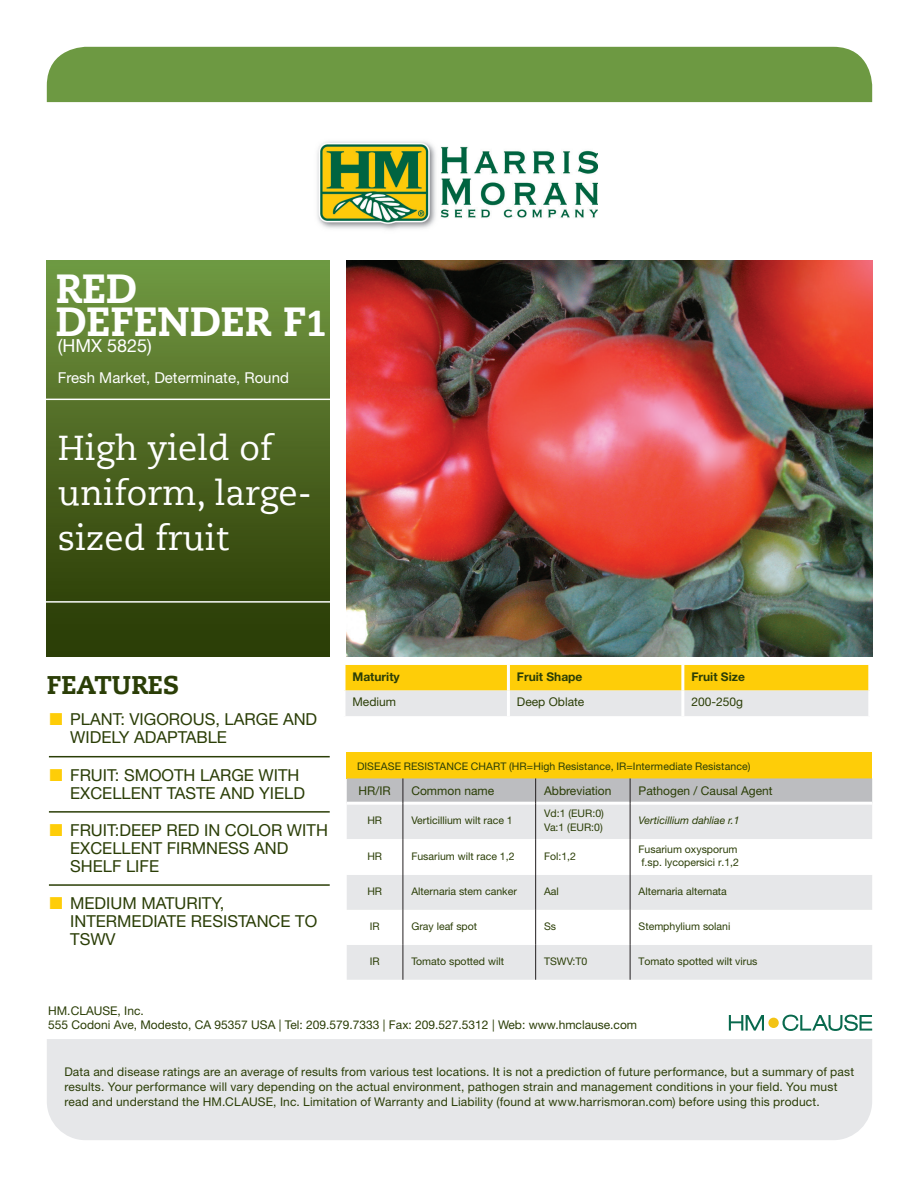
<style>
.page{position:relative;width:919px;height:1187px;background:#fff}
.page>*{position:absolute;margin:0;border:0;box-sizing:border-box;transform-origin:0 0}
.t1{font:40.5px/33px "Caecilia Heavy Os F";color:#fff}
.t2{font:34.5px/45px "Caecilia Roman Os F";color:#fff}
.t3{font:25.5px "Caecilia Heavy Os F";color:#2b3e07}
.t4{font:18px "Helvetica Neue LT Std";color:#fff}
.t5{font:16.5px/18px "Helvetica Neue LT Std";color:#2b3e07}
.t6{font:15px "Helvetica Neue LT Std";color:#fff}
.t7{font:12px/15px "Helvetica Neue LT Std";letter-spacing:.01em;color:#2b3e07}
.t8{font:700 12px "Helvetica Neue LT Std";color:#2b3e07}
.t9{font:10.5px/13.5px "Helvetica Neue LT Std";color:#2b3e07}
.t10{font:10.5px/13.5px "Helvetica Neue LT Pro";color:#2b3e07}
.t11{font:italic 10.5px "Helvetica Neue LT Std";color:#2b3e07}
.s1{font-family:"Calibri";font-weight:700}
</style>
<div class="page">
<div style="left:47px;top:1039px;width:825px;height:101px;background:#e6e7e9"></div>
<div style="left:47px;top:47px;width:825px;height:55px;background:#6d9942"></div>
<div style="left:47px;top:261px;width:283px;height:395px;background:linear-gradient(to bottom,#719741,#273602)"></div>
<hr style="left:45px;top:601px;width:291px;height:1px;background:#fff">
<hr style="left:45px;top:398px;width:291px;height:2px;background:#fff">
<svg style="left:345px;top:665px;width:523px;height:51px"></svg>
<hr style="left:507px;top:665px;width:3px;height:25px;background:#fff">
<hr style="left:681px;top:665px;width:3px;height:25px;background:#fff">
<hr style="left:507px;top:690px;width:3px;height:26px;background:#fff">
<hr style="left:681px;top:690px;width:3px;height:26px;background:#fff">
<hr style="left:49px;top:756px;width:281px;height:1px;background:#2b3e07">
<hr style="left:49px;top:811px;width:281px;height:1px;background:#2b3e07">
<hr style="left:49px;top:884px;width:281px;height:1px;background:#2b3e07">
<img style="left:347px;top:261px;width:525px;height:395px">
<img style="left:317px;top:141px;width:280px;height:89px">
<svg style="left:728px;top:1015px;width:36px;height:15px"></svg>
<svg style="left:782px;top:1014px;width:90px;height:16px"></svg>
<div style="left:768px;top:1017px;width:10px;height:10px;background:#f3c315;border-radius:50%"></div>
<div style="left:347px;top:751px;width:525px;height:27px;background:#fecd08"></div>
<div style="left:347px;top:804px;width:525px;height:175px;background:#e6e7e9"></div>
<svg style="left:347px;top:839px;width:525px;height:105px"></svg>
<hr style="left:402px;top:803px;width:1px;height:36px;background:#231f20">
<hr style="left:402px;top:839px;width:1px;height:35px;background:#231f20">
<hr style="left:402px;top:874px;width:1px;height:35px;background:#231f20">
<hr style="left:402px;top:909px;width:1px;height:35px;background:#231f20">
<hr style="left:402px;top:944px;width:1px;height:35px;background:#231f20">
<svg style="left:347px;top:778px;width:525px;height:25px"></svg>
<hr style="left:535px;top:803px;width:1px;height:36px;background:#231f20">
<hr style="left:629px;top:803px;width:1px;height:36px;background:#231f20">
<hr style="left:535px;top:839px;width:1px;height:35px;background:#231f20">
<hr style="left:629px;top:839px;width:1px;height:35px;background:#231f20">
<hr style="left:535px;top:874px;width:1px;height:35px;background:#231f20">
<hr style="left:629px;top:874px;width:1px;height:35px;background:#231f20">
<hr style="left:535px;top:909px;width:1px;height:35px;background:#231f20">
<hr style="left:629px;top:909px;width:1px;height:35px;background:#231f20">
<hr style="left:535px;top:944px;width:1px;height:35px;background:#231f20">
<hr style="left:629px;top:944px;width:1px;height:35px;background:#231f20">
<h1 class="t1" style="left:56px;top:272px;width:272px">RED<br>DEFENDER F<span class="s1">1</span></h1>
<h3 class="t4" style="left:58px;top:335px;width:96px">(HMX 5825)</h3>
<p class="t6" style="left:58px;top:369px;width:232px">Fresh Market, Determinate, Round</p>
<h2 class="t2" style="left:58px;top:426px;width:255px">High yield of uniform, large&shy;sized fruit</h2>
<h3 class="t3" style="left:47px;top:669px;width:134px">FEATURES</h3>
<p class="t8" style="left:352px;top:669px;width:49px">Maturity</p>
<p class="t8" style="left:517px;top:669px;width:67px">Fruit Shape</p>
<p class="t8" style="left:691px;top:669px;width:55px">Fruit Size</p>
<p class="t7" style="left:352px;top:694px;width:45px">Medium</p>
<p class="t7" style="left:517px;top:694px;width:69px">Deep Oblate</p>
<p class="t7" style="left:691px;top:694px;width:53px">200-250g</p>
<h3 class="t5" style="left:70px;top:710px;width:248px">PLANT: VIGOROUS, LARGE AND<br>WIDELY ADAPTABLE</h3>
<h3 class="t5" style="left:70px;top:765px;width:236px">FRUIT: SMOOTH LARGE WITH<br>EXCELLENT TASTE AND YIELD</h3>
<h3 class="t5" style="left:70px;top:820px;width:259px">FRUIT:DEEP RED IN COLOR WITH<br>EXCELLENT FIRMNESS AND<br>SHELF LIFE</h3>
<h3 class="t5" style="left:70px;top:893px;width:248px">MEDIUM MATURITY,<br>INTERMEDIATE RESISTANCE TO<br>TSWV</h3>
<p class="t9" style="left:357px;top:759px;width:395px">DISEASE RESISTANCE CHART (HR=High Resistance, IR=Intermediate Resistance)</p>
<p class="t7" style="left:358px;top:782px;width:34px">HR/IR</p>
<p class="t7" style="left:411px;top:782px;width:84px">Common name</p>
<p class="t7" style="left:544px;top:782px;width:69px">Abbreviation</p>
<p class="t7" style="left:638px;top:782px;width:136px">Pathogen / Causal Agent</p>
<p class="t9" style="left:367px;top:813px;width:16px">HR</p>
<p class="t9" style="left:411px;top:813px;width:103px">Verticillium wilt race 1</p>
<p class="t9" style="left:544px;top:806px;width:61px">Vd:1 (EUR:0)<br>Va:1 (EUR:0)</p>
<p class="t11" style="left:638px;top:813px;width:102px">Verticillium dahliae r.1</p>
<p class="t9" style="left:367px;top:849px;width:16px">HR</p>
<p class="t9" style="left:411px;top:849px;width:105px">Fusarium wilt race 1,2</p>
<p class="t9" style="left:544px;top:849px;width:33px">Fol:1,2</p>
<p class="t10" style="left:638px;top:842px;width:102px">Fusarium oxysporum f.sp. lycopersici r.1,2</p>
<p class="t9" style="left:367px;top:884px;width:16px">HR</p>
<p class="t9" style="left:411px;top:884px;width:107px">Alternaria stem canker</p>
<p class="t9" style="left:544px;top:884px;width:16px">Aal</p>
<p class="t10" style="left:638px;top:884px;width:90px">Alternaria alternata</p>
<p class="t9" style="left:370px;top:919px;width:11px">IR</p>
<p class="t9" style="left:411px;top:919px;width:67px">Gray leaf spot</p>
<p class="t9" style="left:544px;top:919px;width:14px">Ss</p>
<p class="t10" style="left:638px;top:919px;width:93px">Stemphylium solani</p>
<p class="t9" style="left:370px;top:954px;width:11px">IR</p>
<p class="t9" style="left:411px;top:954px;width:94px">Tomato spotted wilt</p>
<p class="t9" style="left:544px;top:954px;width:45px">TSWV:T0</p>
<p class="t10" style="left:638px;top:954px;width:120px">Tomato spotted wilt virus</p>
<p class="t7" style="left:48px;top:1003px;width:590px;line-height:13.8px">HM.CLAUSE, Inc.<br>555 Codoni Ave, Modesto, CA 95357 USA | Tel: 209.579.7333 | Fax: 209.527.5312 | Web: www.hmclause.com</p>
<p class="t7" style="left:64px;top:1063px;width:791px">Data and disease ratings are an average of results from various test locations. It is not a prediction of future performance, but a summary of past results. Your performance will vary depending on the actual environment, pathogen strain and management conditions in your field. You must read and understand the HM.CLAUSE, Inc. Limitation of Warranty and Liability (found at www.harrismoran.com) before using this product.</p>
</div>
